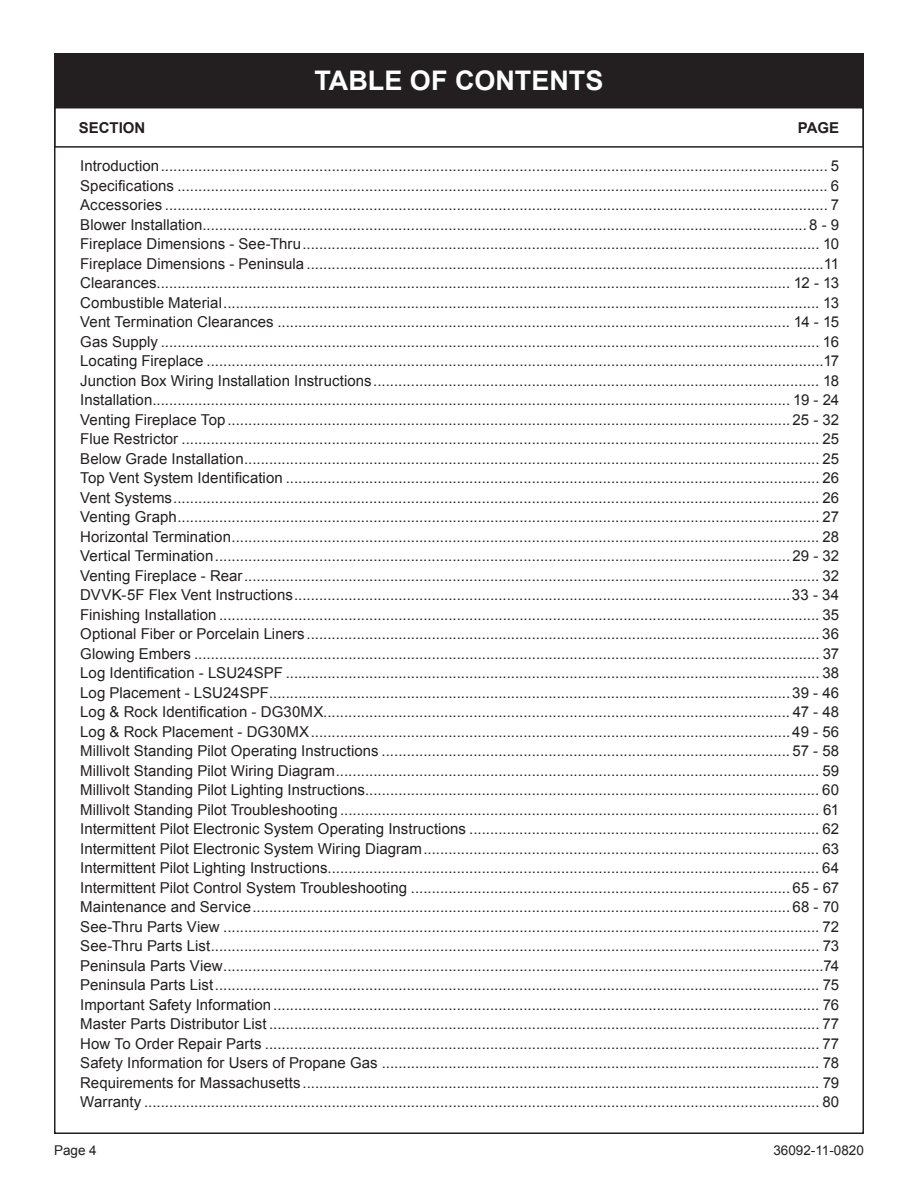
<style>
.page{position:relative;width:918px;height:1188px;background:#fff}
.page>*{position:absolute;margin:0;border:0;box-sizing:border-box;transform-origin:0 0}
.t1{font:700 27px "Arial";color:#fff}
.t2{font:15px/19.5px "Arial";color:#231f20;text-align:justify}
.t3{font:700 15px "Arial";color:#231f20}
.t4{font:13.5px "Arial";color:#231f20}
</style>
<div class="page">
<div style="left:54px;top:53px;width:810px;height:55px;background:#231f20"></div>
<div style="left:54px;top:107px;width:810px;height:41px;border:2px solid #231f20"></div>
<h1 class="t1" style="left:315px;top:63px;width:290px">TABLE OF CONTENTS</h1>
<p class="t3" style="left:79px;top:117px;width:68px">SECTION</p>
<p class="t3" style="left:798px;top:117px;width:43px">PAGE</p>
<p class="t2" style="left:80px;top:156px;width:761px">Introduction................................................................................................................................................................ 5<br>Specifications ............................................................................................................................................................ 6<br>Accessories ............................................................................................................................................................... 7<br>Blower Installation................................................................................................................................................. 8 - 9<br>Fireplace Dimensions - See-Thru............................................................................................................................ 10<br>Fireplace Dimensions - Peninsula ............................................................................................................................11<br>Clearances........................................................................................................................................................ 12 - 13<br>Combustible Material............................................................................................................................................... 13<br>Vent Termination Clearances ........................................................................................................................... 14 - 15<br>Gas Supply .............................................................................................................................................................. 16<br>Locating Fireplace ....................................................................................................................................................17<br>Junction Box Wiring Installation Instructions........................................................................................................... 18<br>Installation......................................................................................................................................................... 19 - 24<br>Venting Fireplace Top....................................................................................................................................... 25 - 32<br>Flue Restrictor ......................................................................................................................................................... 25<br>Below Grade Installation.......................................................................................................................................... 25<br>Top Vent System Identification ................................................................................................................................ 26<br>Vent Systems........................................................................................................................................................... 26<br>Venting Graph.......................................................................................................................................................... 27<br>Horizontal Termination............................................................................................................................................. 28<br>Vertical Termination.......................................................................................................................................... 29 - 32<br>Venting Fireplace - Rear.......................................................................................................................................... 32<br>DVVK-5F Flex Vent Instructions.......................................................................................................................33 - 34<br>Finishing Installation ................................................................................................................................................ 35<br>Optional Fiber or Porcelain Liners........................................................................................................................... 36<br>Glowing Embers ...................................................................................................................................................... 37<br>Log Identification - LSU24SPF ................................................................................................................................ 38<br>Log Placement - LSU24SPF.............................................................................................................................39 - 46<br>Log &amp; Rock Identification - DG30MX................................................................................................................ 47 - 48<br>Log &amp; Rock Placement - DG30MX...................................................................................................................49 - 56<br>Millivolt Standing Pilot Operating Instructions .................................................................................................. 57 - 58<br>Millivolt Standing Pilot Wiring Diagram.................................................................................................................... 59<br>Millivolt Standing Pilot Lighting Instructions............................................................................................................. 60<br>Millivolt Standing Pilot Troubleshooting ................................................................................................................... 61<br>Intermittent Pilot Electronic System Operating Instructions .................................................................................... 62<br>Intermittent Pilot Electronic System Wiring Diagram............................................................................................... 63<br>Intermittent Pilot Lighting Instructions...................................................................................................................... 64<br>Intermittent Pilot Control System Troubleshooting ........................................................................................... 65 - 67<br>Maintenance and Service................................................................................................................................. 68 - 70<br>See-Thru Parts View ............................................................................................................................................... 72<br>See-Thru Parts List.................................................................................................................................................. 73<br>Peninsula Parts View................................................................................................................................................74<br>Peninsula Parts List................................................................................................................................................. 75<br>Important Safety Information................................................................................................................................... 76<br>Master Parts Distributor List .................................................................................................................................... 77<br>How To Order Repair Parts ..................................................................................................................................... 77<br>Safety Information for Users of Propane Gas ......................................................................................................... 78<br>Requirements for Massachusetts............................................................................................................................ 79<br>Warranty .................................................................................................................................................................. 80</p>
<p class="t4" style="left:54px;top:1142px;width:44px">Page 4</p>
<p class="t4" style="left:773px;top:1142px;width:92px">36092-11-0820</p>
</div>
